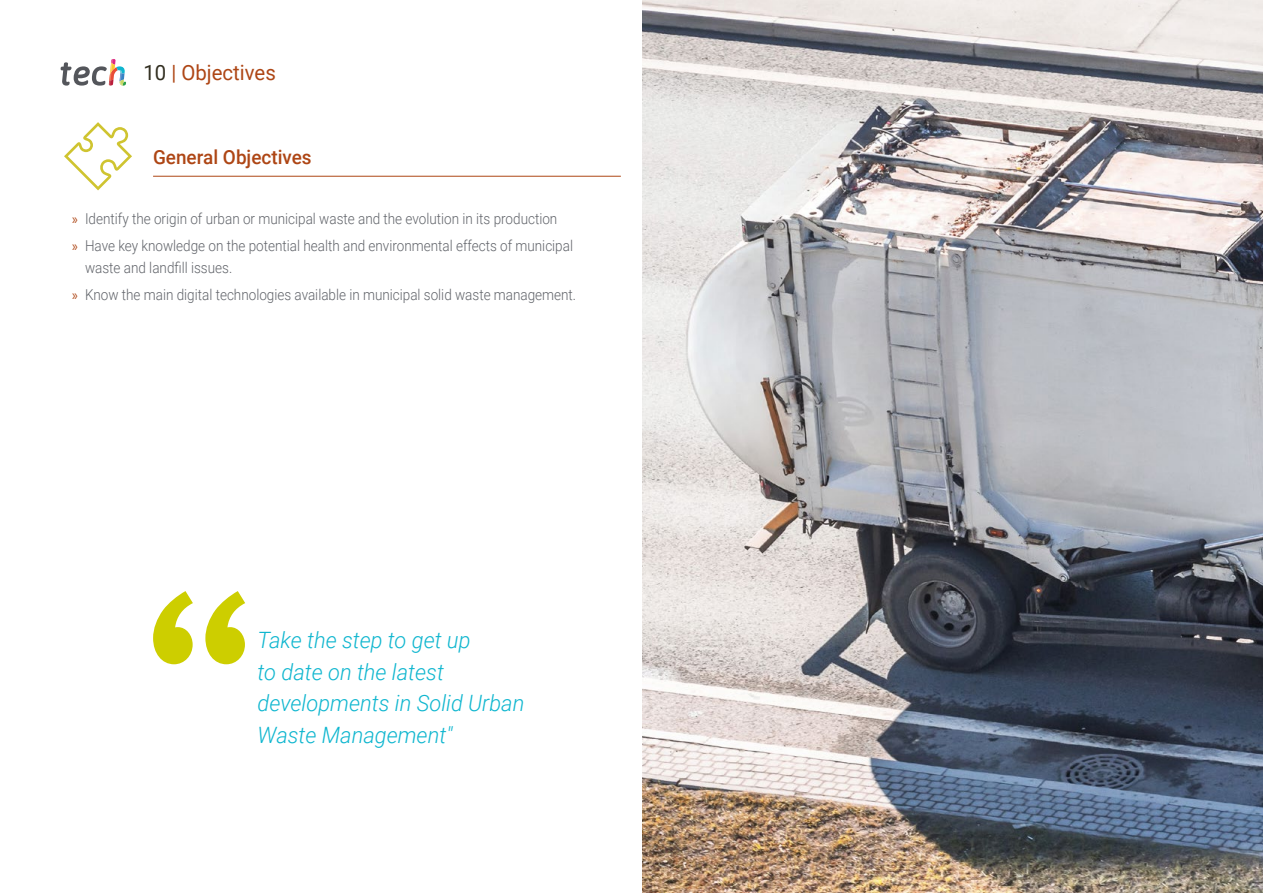
<style>
.page{position:relative;width:1263px;height:893px;background:#fff}
.page>*{position:absolute;margin:0;border:0;box-sizing:border-box;transform-origin:0 0}
.Destacados{font:italic 300 22.5px/31.5px "Roboto";color:#0fb6cf}
.Sección___Pag{font:21px "Roboto";color:#ae4615}
.Subtítulo_Pag{font:500 19.5px "Roboto";color:#ae4615}
.t1{font:300 15px/22.5px "Roboto";color:#61646a;scale:.9 1}
.s1{color:#312e20}
.s2{font-family:"Myriad Pro";font-weight:400;color:#ae4615}
</style>
<div class="page">
<svg style="left:64px;top:122px;width:68px;height:68px"></svg>
<img style="left:642px;top:0;width:621px;height:893px">
<svg style="left:61px;top:59px;width:65px;height:27px"></svg>
<svg style="left:153px;top:591px;width:92px;height:73px"></svg>
<hr style="left:153px;top:176px;width:468px;height:1px;background:#ae4615">
<p class="Sección___Pag" style="left:144px;top:57px;width:134px"><span class="s1">10</span> | Objectives</p>
<p class="Subtítulo_Pag" style="left:153px;top:144px;width:160px">General Objectives</p>
<p class="t1" style="left:72px;top:207px;width:540px"><span class="s2">»</span> Identify the origin of urban or municipal waste and the evolution in its production</p>
<p class="t1" style="left:85px;top:233px;width:544px;text-indent:-13px"><span class="s2">»</span> Have key knowledge on the potential health and environmental effects of municipal waste and landfill issues.</p>
<p class="t1" style="left:72px;top:283px;width:561px"><span class="s2">»</span> Know the main digital technologies available in municipal solid waste management.</p>
<p class="Destacados" style="left:258px;top:624px;width:268px">Take the step to get up<br>to date on the latest developments in Solid Urban<br>Waste Management"</p>
</div>
